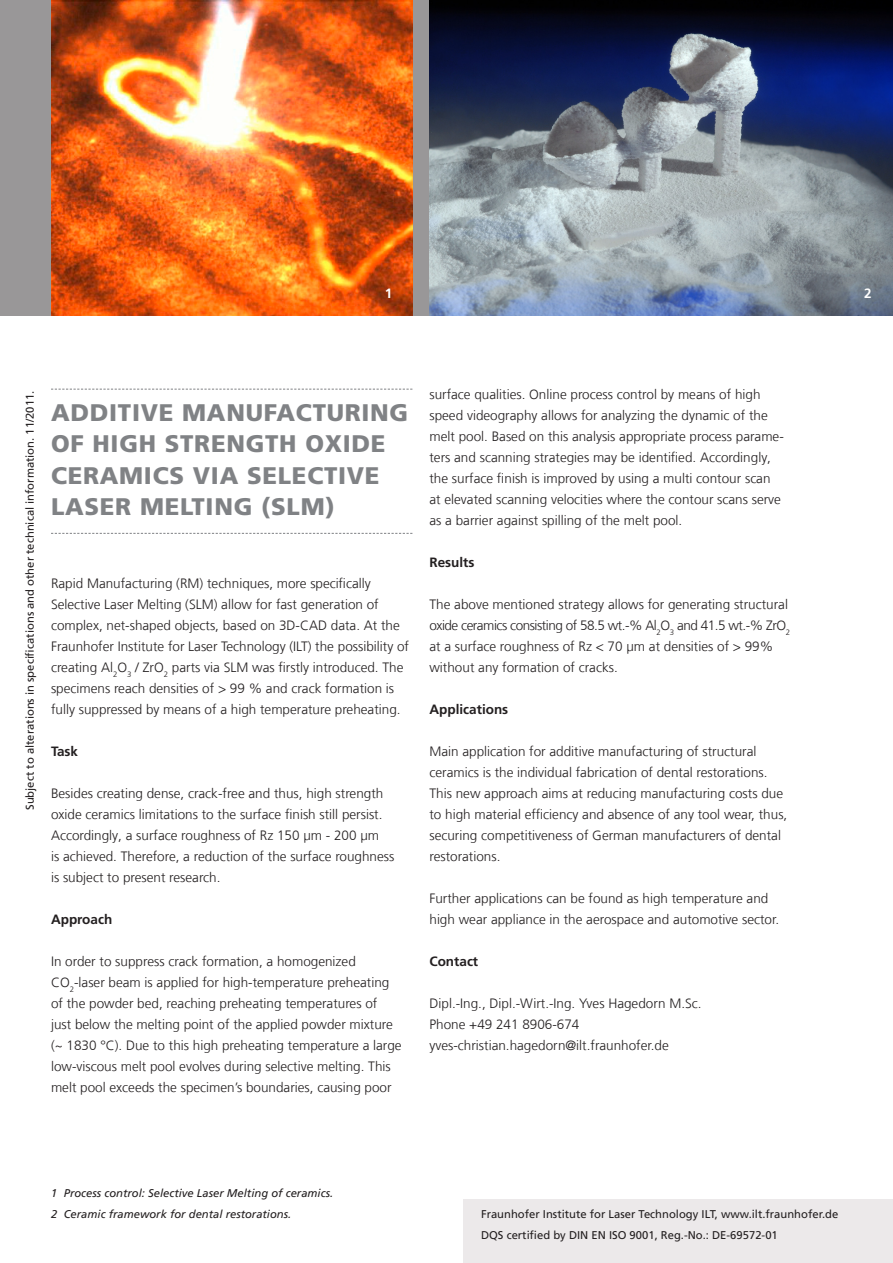
<style>
.page{position:relative;width:893px;height:1263px;background:#fff}
.page>*{position:absolute;margin:0;border:0;box-sizing:border-box;transform-origin:0 0}
.t1{font:900 24px/31.5px "Frutiger LT Com";letter-spacing:.03em;color:#808285}
.t2{font:300 13.5px/21px "Frutiger LT Com";color:#231f20}
.t3{font:700 13.5px "Frutiger LT Com";color:#231f20}
.t4{font:700 13.5px "Frutiger LT Com";color:#fff}
.t5{font:11.25px/21px "Frutiger LT Com";color:#231f20}
.t6{font:italic 11.25px/21px "Frutiger LT Com";color:#231f20}
</style>
<div class="page">
<div style="left:0;top:0;width:893px;height:315px;background:#999798"></div>
<svg style="left:51px;top:389px;width:361px;height:1px"></svg>
<svg style="left:51px;top:533px;width:361px;height:1px"></svg>
<div style="left:463px;top:1199px;width:430px;height:64px;background:#ece9ea"></div>
<img style="left:51px;top:0;width:361px;height:315px">
<img style="left:429px;top:0;width:464px;height:315px">
<p class="t4" style="left:385px;top:286px;width:9px">1</p>
<p class="t4" style="left:864px;top:286px;width:9px">2</p>
<p class="t5" style="left:20px;top:810px;width:421px;rotate:-90deg">Subject to alterations in specifications and other technical information. 11/2011.</p>
<h1 class="t1" style="left:51px;top:397px;width:356px">ADDITIVE MANUFACTURING<br>OF HIGH STRENGTH OXIDE<br>CERAMICS VIA SELECTIVE<br>LASER MELTING (SLM</h1>
<h1 class="t1" style="left:325px;top:491px;width:11px">)</h1>
<p class="t2" style="left:51px;top:573px;width:360px">Rapid Manufacturing (RM) techniques, more specifically Selective Laser Melting (SLM) allow for fast generation of complex, net-shaped objects, based on 3D-CAD data. At the Fraunhofer Institute for Laser Technology (ILT) the possibility of creating Al<sub>2</sub>O<sub>3</sub> / ZrO<sub>2</sub> parts via SLM was firstly introduced. The specimens reach densities of &gt; 99 % and crack formation is fully suppressed by means of a high temperature preheating.</p>
<p class="t3" style="left:51px;top:743px;width:29px">Task</p>
<p class="t2" style="left:51px;top:783px;width:345px">Besides creating dense, crack-free and thus, high strength oxide ceramics limitations to the surface finish still persist.<br>Accordingly, a surface roughness of Rz 150 µm - 200 µm<br>is achieved. Therefore, a reduction of the surface roughness is subject to present research.</p>
<p class="t3" style="left:51px;top:911px;width:63px">Approach</p>
<p class="t2" style="left:51px;top:951px;width:352px">In order to suppress crack formation, a homogenized CO<sub>2</sub>-laser beam is applied for high-temperature preheating of the powder bed, reaching preheating temperatures of<br>just below the melting point of the applied powder mixture (~ 1830 °C). Due to this high preheating temperature a large low-viscous melt pool evolves during selective melting. This melt pool exceeds the specimen’s boundaries, causing poor</p>
<p class="t2" style="left:429px;top:384px;width:356px">surface qualities. Online process control by means of high speed videography allows for analyzing the dynamic of the melt pool. Based on this analysis appropriate process parame&shy;ters and scanning strategies may be identified. Accordingly, the surface finish is improved by using a multi contour scan at elevated scanning velocities where the contour scans serve as a barrier against spilling of the melt pool.</p>
<p class="t3" style="left:429px;top:554px;width:46px">Results</p>
<p class="t2" style="left:429px;top:594px;width:362px">The above mentioned strategy allows for generating structural oxide ceramics consisting of 58.5 wt.-% Al<sub>2</sub>O<sub>3</sub> and 41.5 wt.-% ZrO<sub>2 </sub>at a surface roughness of Rz &lt; 70 µm at densities of &gt; 99% without any formation of cracks.</p>
<p class="t3" style="left:429px;top:701px;width:80px">Applications</p>
<p class="t2" style="left:429px;top:741px;width:359px">Main application for additive manufacturing of structural ceramics is the individual fabrication of dental restorations.<br>This new approach aims at reducing manufacturing costs due to high material efficiency and absence of any tool wear, thus, securing competitiveness of German manufacturers of dental restorations.</p>
<p class="t2" style="left:429px;top:888px;width:351px">Further applications can be found as high temperature and high wear appliance in the aerospace and automotive sector.</p>
<p class="t3" style="left:429px;top:953px;width:50px">Contact</p>
<p class="t2" style="left:429px;top:993px;width:274px">Dipl.-Ing., Dipl.-Wirt.-Ing. Yves Hagedorn M.Sc.<br>Phone +49 241 8906-674 yves-christian.hagedorn@ilt.fraunhofer.de</p>
<p class="t6" style="left:51px;top:1183px;width:284px">1 Process control: Selective Laser Melting of ceramics.<br>2 Ceramic framework for dental restorations.</p>
<p class="t5" style="left:481px;top:1204px;width:359px">Fraunhofer Institute for Laser Technology ILT, www.ilt.fraunhofer.de<br>DQS certified by DIN EN ISO 9001, Reg.-No.: DE-69572-01</p>
</div>
